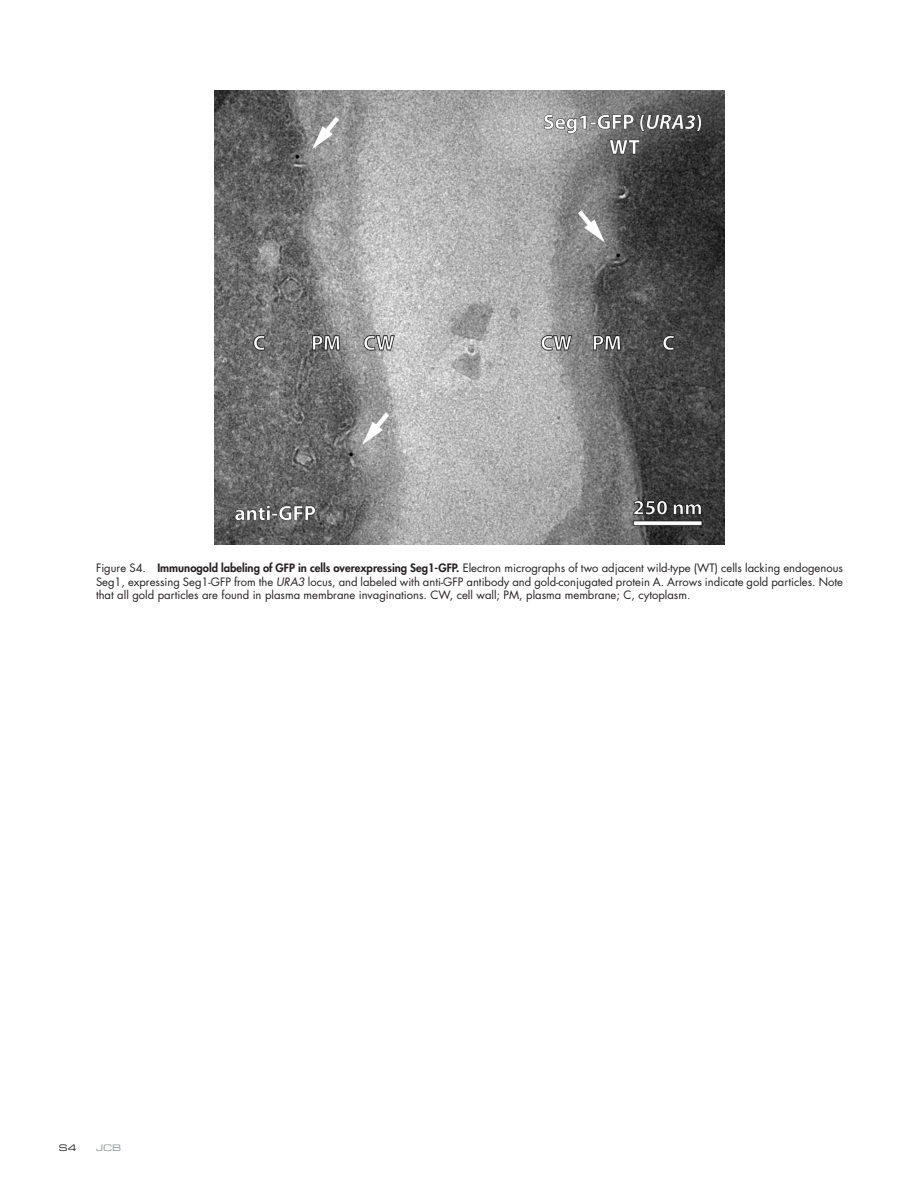
<style>
.page{position:relative;width:918px;height:1188px;background:#fff}
.page>*{position:absolute;margin:0;border:0;box-sizing:border-box;transform-origin:0 0}
.t1{font:11.25px/13.5px "Futura Std";color:#231f20;text-align:justify}
.t2{font:9px "Eurostile LT Std Ex 2";color:#949698}
.t3{font:9px "Eurostile LT Std Ex 2";color:#231f20}
.s1{font-weight:800}
.s2{font-style:italic}
</style>
<div class="page">
<img style="left:214px;top:90px;width:511px;height:455px">
<p class="t1" style="left:96px;top:561px;width:748px">Figure S4. <span class="s1">Immunogold labeling of GFP in cells overexpressing Seg1-GFP.</span> Electron micrographs of two adjacent wild-type (WT) cells lacking endogenous Seg1, expressing Seg1-GFP from the <span class="s2">URA3</span> locus, and labeled with anti-GFP antibody and gold-conjugated protein A. Arrows indicate gold particles. Note that all gold particles are found in plasma membrane invaginations. CW, cell wall; PM, plasma membrane; C, cytoplasm.</p>
<p class="t3" style="left:59px;top:1142px;width:19px">S4</p>
<p class="t2" style="left:96px;top:1142px;width:27px">JCB</p>
</div>
